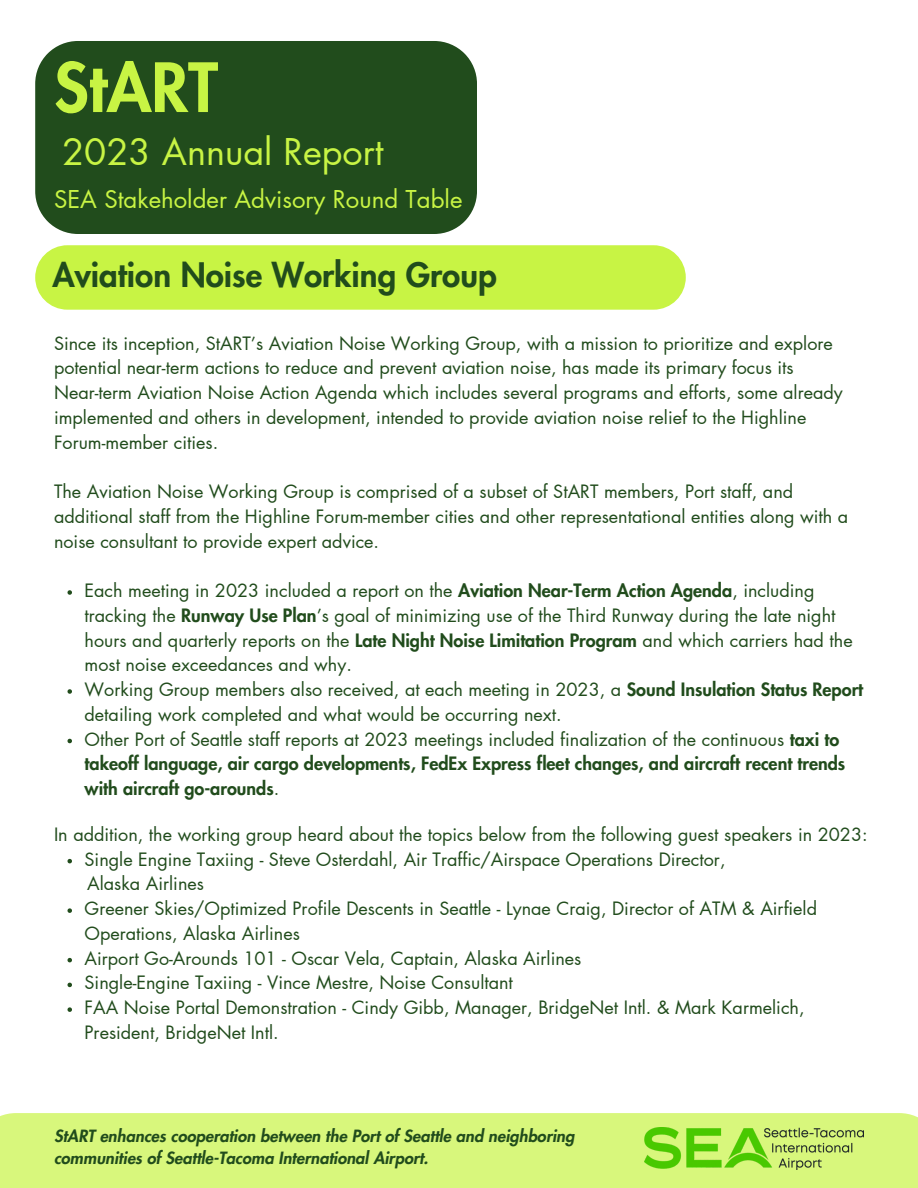
<style>
.page{position:relative;width:918px;height:1188px;background:#fff}
.page>*{position:absolute;margin:0;border:0;box-sizing:border-box;transform-origin:0 0}
.t1{font:800 66px "Futura LT Pro";color:#c8f444}
.t2{font:36px "Futura LT Pro";color:#c8f444}
.t3{font:800 33px "Futura LT Pro";color:#214c1c}
.t4{font:24px "Futura LT Pro";color:#c8f444}
.t5{font:18px/24.8px "Futura LT Pro";color:#214c1c}
.t6{font:800 18px/24.8px "Futura LT Pro";color:#214c1c}
.t7{font:italic 800 16.5px/22.5px "Futura LT Pro";color:#214c1c}
.s1{font-weight:800}
.s2{font-weight:400}
</style>
<div class="page">
<div style="left:35px;top:41px;width:442px;height:193px;background:#214c1c"></div>
<div style="left:0;top:1113px;width:918px;height:75px;background:#d8f77c"></div>
<img style="left:645px;top:1128px;width:219px;height:41px">
<div style="left:35px;top:245px;width:651px;height:65px;background:#c8f444;border-radius:32px"></div>
<svg style="left:68px;top:590px;width:4px;height:5px"></svg>
<svg style="left:68px;top:689px;width:4px;height:5px"></svg>
<svg style="left:68px;top:739px;width:4px;height:4px"></svg>
<svg style="left:68px;top:859px;width:4px;height:4px"></svg>
<svg style="left:68px;top:908px;width:4px;height:5px"></svg>
<svg style="left:68px;top:958px;width:4px;height:4px"></svg>
<svg style="left:68px;top:983px;width:4px;height:4px"></svg>
<svg style="left:68px;top:1007px;width:4px;height:5px"></svg>
<h1 class="t1" style="left:54px;top:58px;width:165px">StART</h1>
<h3 class="t2" style="left:62px;top:136px;width:323px">2023 Annual Report</h3>
<h4 class="t4" style="left:54px;top:188px;width:410px">SEA Stakeholder Advisory Round Table</h4>
<p class="t3" style="left:52px;top:260px;width:446px">Aviation Noise Working Group</p>
<p class="t5" style="left:54px;top:331px;width:780px">Since its inception, StART’s Aviation Noise Working Group, with a mission to prioritize and explore potential near-term actions to reduce and prevent aviation noise, has made its primary focus its</p>
<p class="t5" style="left:54px;top:381px;width:790px">Near-term Aviation Noise Action Agenda which includes several programs and efforts, some already implemented and others in development, intended to provide aviation noise relief to the Highline</p>
<p class="t5" style="left:54px;top:430px;width:166px">Forum-member cities.</p>
<p class="t5" style="left:54px;top:480px;width:796px">The Aviation Noise Working Group is comprised of a subset of StART members, Port staff, and additional staff from the Highline Forum-member cities and other representational entities along with a noise consultant to provide expert advice.</p>
<p class="t5" style="left:85px;top:579px;width:770px">Each meeting in 2023 included a report on the <span class="s1">Aviation Near-Term Action Agenda</span>, including tracking the <span class="s1">Runway Use Plan</span>’s goal of minimizing use of the Third Runway during the late night hours and quarterly reports on the <span class="s1">Late Night Noise Limitation Program</span> and which carriers had the most noise exceedances and why.</p>
<p class="t5" style="left:85px;top:678px;width:780px">Working Group members also received, at each meeting in 2023, a <span class="s1">Sound Insulation Status Report </span>detailing work completed and what would be occurring next.</p>
<p class="t6" style="left:85px;top:727px;width:762px"><span class="s2">Other Port of Seattle staff reports at 2023 meetings included finalization of the continuous</span> taxi to takeoff language, air cargo developments, FedEx Express fleet changes, and aircraft recent trends with aircraft go-arounds<span class="s2">.</span></p>
<p class="t5" style="left:54px;top:823px;width:815px">In addition, the working group heard about the topics below from the following guest speakers in 2023:</p>
<p class="t5" style="left:85px;top:847px;width:642px">Single Engine Taxiing - Steve Osterdahl, Air Traffic/Airspace Operations Director,</p>
<p class="t5" style="left:87px;top:872px;width:118px">Alaska Airlines</p>
<p class="t5" style="left:85px;top:897px;width:734px">Greener Skies/Optimized Profile Descents in Seattle - Lynae Craig, Director of ATM &amp; Airfield<br>Operations, Alaska Airlines</p>
<p class="t5" style="left:85px;top:946px;width:498px">Airport Go-Arounds 101 - Oscar Vela, Captain, Alaska Airlines</p>
<p class="t5" style="left:85px;top:971px;width:430px">Single-Engine Taxiing - Vince Mestre, Noise Consultant</p>
<h5 class="t5" style="left:85px;top:996px;width:722px">FAA Noise Portal Demonstration - Cindy Gibb, Manager, BridgeNet Intl. &amp; Mark Karmelich,<br>President, BridgeNet Intl.</h5>
<p class="t7" style="left:54px;top:1125px;width:522px">StART enhances cooperation between the Port of Seattle and neighboring communities of Seattle-Tacoma International Airport.</p>
</div>
